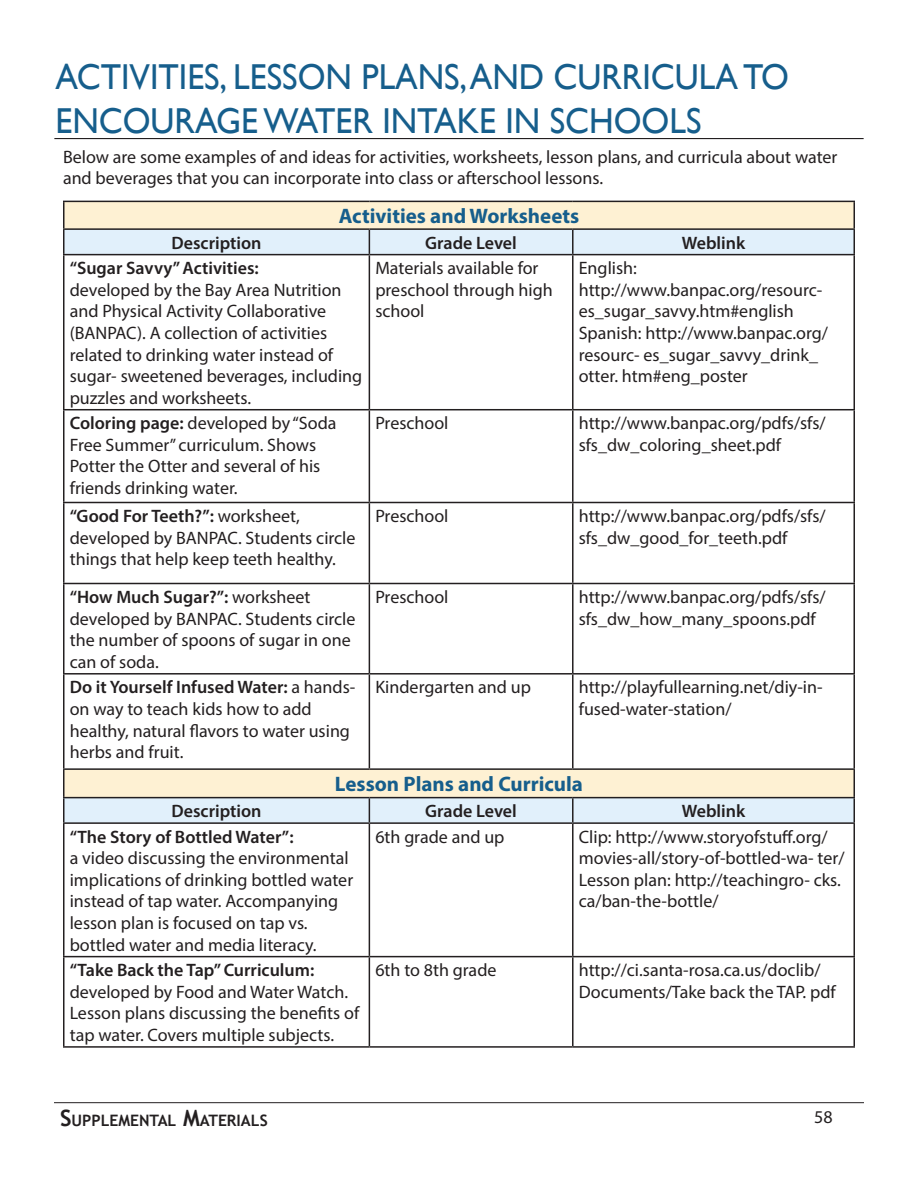
<style>
.page{position:relative;width:918px;height:1188px;background:#fff}
.page>*{position:absolute;margin:0;border:0;box-sizing:border-box;transform-origin:0 0}
.t1{font:36px/43.2px "Gill Sans";color:#165e8c;scale:.94 1}
.t2{font:700 21px "Myriad Pro";color:#165e8c}
.t3{font:18px/21.6px "Myriad Pro";color:#231f20}
.t4{font:600 18px "Myriad Pro";color:#231f20}
.t5{font:700 15.75px "Trebuchet MS";color:#231f20}
.s1{font-weight:600}
.s2{font-size:22.5px}
</style>
<div class="page">
<hr style="left:54px;top:138px;width:810px;height:1px;background:#231f20">
<div style="left:64px;top:202px;width:790px;height:26px;background:#fef1d3"></div>
<svg style="left:64px;top:230px;width:790px;height:592px"></svg>
<hr style="left:63px;top:201px;width:306px;height:1px;background:#231f20">
<hr style="left:369px;top:201px;width:204px;height:1px;background:#231f20">
<hr style="left:573px;top:201px;width:282px;height:1px;background:#231f20">
<hr style="left:63px;top:228px;width:306px;height:2px;background:#231f20">
<svg style="left:63px;top:202px;width:1px;height:52px"></svg>
<hr style="left:369px;top:228px;width:204px;height:2px;background:#231f20">
<svg style="left:369px;top:230px;width:1px;height:24px"></svg>
<hr style="left:573px;top:228px;width:282px;height:2px;background:#231f20">
<hr style="left:572px;top:230px;width:2px;height:24px;background:#231f20">
<svg style="left:854px;top:202px;width:1px;height:52px"></svg>
<hr style="left:63px;top:254px;width:306px;height:1px;background:#231f20">
<hr style="left:63px;top:255px;width:1px;height:154px;background:#231f20">
<hr style="left:369px;top:254px;width:204px;height:1px;background:#231f20">
<hr style="left:369px;top:255px;width:1px;height:154px;background:#231f20">
<hr style="left:573px;top:254px;width:282px;height:1px;background:#231f20">
<hr style="left:572px;top:255px;width:2px;height:154px;background:#231f20">
<hr style="left:854px;top:255px;width:1px;height:154px;background:#231f20">
<hr style="left:63px;top:409px;width:306px;height:1px;background:#231f20">
<hr style="left:63px;top:410px;width:1px;height:92px;background:#231f20">
<hr style="left:369px;top:409px;width:204px;height:1px;background:#231f20">
<hr style="left:369px;top:410px;width:1px;height:92px;background:#231f20">
<hr style="left:573px;top:409px;width:282px;height:1px;background:#231f20">
<hr style="left:572px;top:410px;width:2px;height:92px;background:#231f20">
<hr style="left:854px;top:410px;width:1px;height:92px;background:#231f20">
<hr style="left:63px;top:502px;width:306px;height:1px;background:#231f20">
<hr style="left:63px;top:503px;width:1px;height:80px;background:#231f20">
<hr style="left:369px;top:502px;width:204px;height:1px;background:#231f20">
<hr style="left:369px;top:503px;width:1px;height:80px;background:#231f20">
<hr style="left:573px;top:502px;width:282px;height:1px;background:#231f20">
<hr style="left:572px;top:503px;width:2px;height:80px;background:#231f20">
<hr style="left:854px;top:503px;width:1px;height:80px;background:#231f20">
<hr style="left:63px;top:583px;width:306px;height:1px;background:#231f20">
<hr style="left:63px;top:584px;width:1px;height:89px;background:#231f20">
<hr style="left:369px;top:583px;width:204px;height:1px;background:#231f20">
<hr style="left:369px;top:584px;width:1px;height:89px;background:#231f20">
<hr style="left:573px;top:583px;width:282px;height:1px;background:#231f20">
<hr style="left:572px;top:584px;width:2px;height:89px;background:#231f20">
<hr style="left:854px;top:584px;width:1px;height:89px;background:#231f20">
<hr style="left:63px;top:673px;width:306px;height:2px;background:#231f20">
<hr style="left:63px;top:675px;width:1px;height:93px;background:#231f20">
<hr style="left:369px;top:673px;width:204px;height:2px;background:#231f20">
<hr style="left:369px;top:675px;width:1px;height:93px;background:#231f20">
<hr style="left:573px;top:673px;width:282px;height:2px;background:#231f20">
<hr style="left:572px;top:675px;width:2px;height:93px;background:#231f20">
<hr style="left:854px;top:675px;width:1px;height:93px;background:#231f20">
<hr style="left:63px;top:768px;width:306px;height:2px;background:#231f20">
<hr style="left:369px;top:768px;width:204px;height:2px;background:#231f20">
<hr style="left:573px;top:768px;width:282px;height:2px;background:#231f20">
<hr style="left:63px;top:797px;width:306px;height:1px;background:#231f20">
<svg style="left:63px;top:770px;width:1px;height:52px"></svg>
<hr style="left:369px;top:797px;width:204px;height:1px;background:#231f20">
<svg style="left:369px;top:798px;width:1px;height:24px"></svg>
<hr style="left:573px;top:797px;width:282px;height:1px;background:#231f20">
<hr style="left:572px;top:798px;width:2px;height:24px;background:#231f20">
<svg style="left:854px;top:770px;width:1px;height:52px"></svg>
<hr style="left:63px;top:822px;width:306px;height:2px;background:#231f20">
<hr style="left:63px;top:824px;width:1px;height:132px;background:#231f20">
<hr style="left:369px;top:822px;width:204px;height:2px;background:#231f20">
<hr style="left:369px;top:824px;width:1px;height:132px;background:#231f20">
<hr style="left:573px;top:822px;width:282px;height:2px;background:#231f20">
<hr style="left:572px;top:824px;width:2px;height:132px;background:#231f20">
<hr style="left:854px;top:824px;width:1px;height:132px;background:#231f20">
<hr style="left:63px;top:956px;width:306px;height:1px;background:#231f20">
<hr style="left:63px;top:957px;width:1px;height:89px;background:#231f20">
<hr style="left:369px;top:956px;width:204px;height:1px;background:#231f20">
<hr style="left:369px;top:957px;width:1px;height:89px;background:#231f20">
<hr style="left:573px;top:956px;width:282px;height:1px;background:#231f20">
<hr style="left:572px;top:957px;width:2px;height:89px;background:#231f20">
<hr style="left:854px;top:957px;width:1px;height:89px;background:#231f20">
<hr style="left:63px;top:1046px;width:306px;height:2px;background:#231f20">
<hr style="left:369px;top:1046px;width:204px;height:2px;background:#231f20">
<hr style="left:573px;top:1046px;width:282px;height:2px;background:#231f20">
<hr style="left:54px;top:1102px;width:810px;height:1px;background:#231f20">
<h1 class="t1" style="left:56px;top:55px;width:782px">ACTIVITIES, LESSON PLANS, AND CURRICULA TO<br>ENCOURAGE WATER INTAKE IN SCHOOLS</h1>
<p class="t3" style="left:63px;top:146px;width:776px">Below are some examples of and ideas for activities, worksheets, lesson plans, and curricula about water and beverages that you can incorporate into class or afterschool lessons.</p>
<p class="t2" style="left:339px;top:202px;width:242px">Activities and Worksheets</p>
<p class="t4" style="left:172px;top:231px;width:92px">Description</p>
<p class="t4" style="left:425px;top:231px;width:93px">Grade Level</p>
<p class="t4" style="left:682px;top:231px;width:65px">Weblink</p>
<p class="t4" style="left:70px;top:257px;width:191px">“Sugar Savvy” Activities:</p>
<p class="t3" style="left:70px;top:279px;width:294px">developed by the Bay Area Nutrition and Physical Activity Collaborative (BANPAC). A collection of activities related to drinking water instead of sugar- sweetened beverages, including puzzles and worksheets.</p>
<p class="t3" style="left:375px;top:257px;width:179px">Materials available for preschool through high school</p>
<p class="t3" style="left:579px;top:257px;width:251px">English: http://www.banpac.org/resourc&shy;es_sugar_savvy.htm#english<br>Spanish: http://www.banpac.org/ resourc- es_sugar_savvy_drink_ otter. htm#eng_poster</p>
<p class="t3" style="left:70px;top:412px;width:268px"><span class="s1">Coloring page:</span> developed by “Soda<br>Free Summer” curriculum. Shows<br>Potter the Otter and several of his friends drinking water.</p>
<p class="t3" style="left:375px;top:412px;width:75px">Preschool</p>
<p class="t3" style="left:579px;top:412px;width:248px">http://www.banpac.org/pdfs/sfs/ sfs_dw_coloring_sheet.pdf</p>
<p class="t3" style="left:70px;top:505px;width:287px"><span class="s1">“Good For Teeth?”:</span> worksheet, developed by BANPAC. Students circle things that help keep teeth healthy.</p>
<p class="t3" style="left:375px;top:505px;width:75px">Preschool</p>
<p class="t3" style="left:579px;top:505px;width:248px">http://www.banpac.org/pdfs/sfs/ sfs_dw_good_for_teeth.pdf</p>
<p class="t3" style="left:70px;top:586px;width:287px"><span class="s1">“How Much Sugar?”:</span> worksheet developed by BANPAC. Students circle the number of spoons of sugar in one can of soda.</p>
<p class="t3" style="left:375px;top:586px;width:75px">Preschool</p>
<p class="t3" style="left:579px;top:586px;width:248px">http://www.banpac.org/pdfs/sfs/ sfs_dw_how_many_spoons.pdf</p>
<p class="t3" style="left:70px;top:676px;width:287px"><span class="s1">Do it Yourself Infused Water:</span> a hands&shy;on way to teach kids how to add healthy, natural flavors to water using herbs and fruit.</p>
<p class="t3" style="left:375px;top:676px;width:157px">Kindergarten and up</p>
<p class="t3" style="left:579px;top:676px;width:245px">http://playfullearning.net/diy-in&shy;fused-water-station/</p>
<p class="t2" style="left:335px;top:770px;width:250px">Lesson Plans and Curricula</p>
<p class="t4" style="left:172px;top:800px;width:92px">Description</p>
<p class="t4" style="left:425px;top:800px;width:93px">Grade Level</p>
<p class="t4" style="left:682px;top:800px;width:65px">Weblink</p>
<p class="t4" style="left:70px;top:825px;width:225px">“The Story of Bottled Water”:</p>
<p class="t3" style="left:70px;top:847px;width:285px">a video discussing the environmental implications of drinking bottled water instead of tap water. Accompanying lesson plan is focused on tap vs. bottled water and media literacy.</p>
<p class="t3" style="left:375px;top:826px;width:131px">6th grade and up</p>
<p class="t3" style="left:579px;top:826px;width:267px">Clip: http://www.storyofstuff.org/ movies-all/story-of-bottled-wa- ter/ Lesson plan: http://teachingro- cks. ca/ban-the-bottle/</p>
<p class="t4" style="left:70px;top:959px;width:246px">“Take Back the Tap” Curriculum:</p>
<p class="t3" style="left:70px;top:981px;width:291px">developed by Food and Water Watch.<br>Lesson plans discussing the benefits of tap water. Covers multiple subjects.</p>
<p class="t3" style="left:375px;top:959px;width:123px">6th to 8th grade</p>
<p class="t3" style="left:579px;top:959px;width:259px">http://ci.santa-rosa.ca.us/doclib/<br>Documents/Take back the TAP. pdf</p>
<p class="t5" style="left:60px;top:1111px;width:209px"><span class="s2">S</span>UPP LEMENTAL <span class="s2">M</span>ATERIALS</p>
<p class="t3" style="left:814px;top:1106px;width:20px">58</p>
</div>
